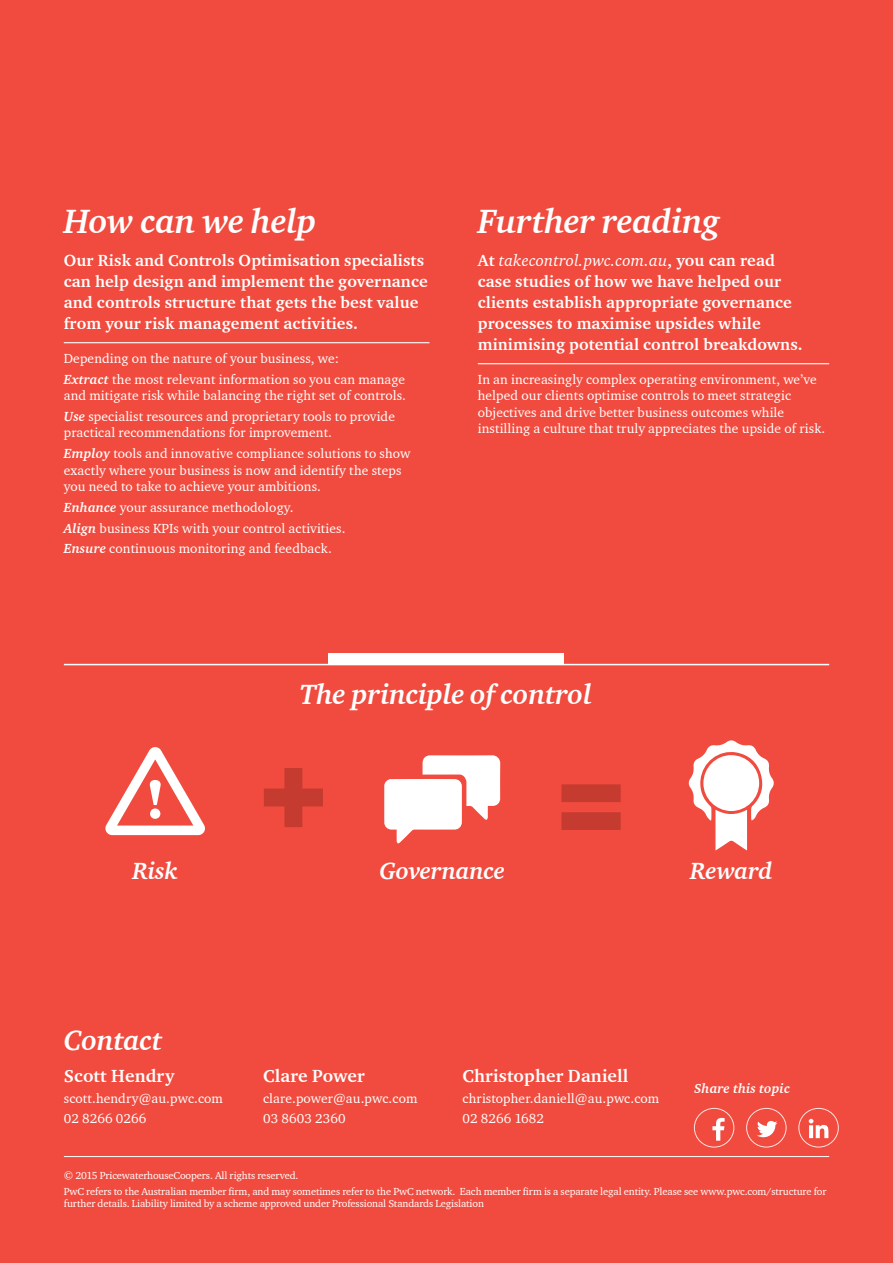
<style>
.page{position:relative;width:893px;height:1263px;background:#f04b3e}
.page>*{position:absolute;margin:0;border:0;box-sizing:border-box;transform-origin:0 0}
.t1{font:italic 700 34.5px "Charter ITC";letter-spacing:-.01em;color:#fff}
.t2{font:italic 700 28.5px "Charter ITC";letter-spacing:-.01em;color:#fff}
.t3{font:italic 700 24px "Charter ITC";letter-spacing:-.01em;color:#fff}
.t4{font:700 18px "Charter ITC";letter-spacing:.01em;color:#fff}
.t5{font:700 16.5px/21px "Charter ITC";letter-spacing:.01em;color:#fff}
.t6{font:13.5px/20.7px "Charter ITC";letter-spacing:.01em;color:#fff}
.t7{font:italic 700 13.5px "Charter ITC";letter-spacing:.01em;color:#fff}
.t8{font:10.5px/16.2px "Charter ITC";letter-spacing:-.01em;color:#fff}
.s1{font-weight:700;font-style:italic}
.s2{font-weight:400;font-style:italic}
</style>
<div class="page">
<div style="left:694px;top:1108px;width:40px;height:39px;border:1px solid #fff;border-radius:50%"></div>
<svg style="left:712px;top:1118px;width:13px;height:23px"></svg>
<div style="left:798px;top:1108px;width:41px;height:39px;border:1px solid #fff;border-radius:50%"></div>
<svg style="left:809px;top:1119px;width:19px;height:19px"></svg>
<div style="left:746px;top:1108px;width:40px;height:39px;border:1px solid #fff;border-radius:50%"></div>
<svg style="left:757px;top:1121px;width:20px;height:16px"></svg>
<hr style="left:64px;top:342px;width:365px;height:1px;background:#fff">
<hr style="left:478px;top:363px;width:351px;height:1px;background:#fff">
<div style="left:328px;top:653px;width:236px;height:11px;background:#fff"></div>
<hr style="left:64px;top:664px;width:765px;height:1px;background:#fff">
<hr style="left:64px;top:1156px;width:765px;height:1px;background:#fff">
<svg style="left:105px;top:747px;width:100px;height:88px"></svg>
<svg style="left:264px;top:768px;width:59px;height:59px"></svg>
<svg style="left:384px;top:755px;width:116px;height:88px"></svg>
<svg style="left:561px;top:784px;width:60px;height:46px"></svg>
<svg style="left:688px;top:740px;width:86px;height:110px"></svg>
<h1 class="t1" style="left:64px;top:200px;width:254px">How can we help</h1>
<p class="t5" style="left:64px;top:250px;width:365px">Our Risk and Controls Optimisation specialists can help design and implement the governance and controls structure that gets the best value from your risk management activities.</p>
<p class="t6" style="left:64px;top:348px;width:343px">Depending on the nature of your business, we:<br><span class="s1">Extract</span> the most relevant information so you can manage</p>
<p class="t6" style="left:64px;top:385px;width:344px">and mitigate risk while balancing the right set of controls.<br><span class="s1">Use</span> specialist resources and proprietary tools to provide</p>
<p class="t6" style="left:64px;top:422px;width:348px">practical recommendations for improvement.<br><span class="s1">Employ</span> tools and innovative compliance solutions to show</p>
<p class="t6" style="left:64px;top:462px;width:339px;line-height:16.5px">exactly where your business is now and identify the steps you need to take to achieve your ambitions.</p>
<p class="t6" style="left:64px;top:497px;width:283px"><span class="s1">Enhance</span> your assurance methodology.<br><span class="s1">Align</span> business KPIs with your control activities.<br><span class="s1">Ensure</span> continuous monitoring and feedback.</p>
<h1 class="t1" style="left:478px;top:200px;width:244px">Further reading</h1>
<p class="t5" style="left:478px;top:250px;width:326px">At <span class="s2">takecontrol.pwc.com.au</span>, you can read case studies of how we have helped our clients establish appropriate governance processes to maximise upsides while minimising potential control breakdowns.</p>
<p class="t6" style="left:478px;top:371px;width:349px;line-height:16.5px">In an increasingly complex operating environment, we’ve helped our clients optimise controls to meet strategic objectives and drive better business outcomes while instilling a culture that truly appreciates the upside of risk.</p>
<h2 class="t2" style="left:300px;top:676px;width:294px">The principle of control</h2>
<h3 class="t3" style="left:133px;top:856px;width:47px">Risk</h3>
<h3 class="t3" style="left:379px;top:856px;width:127px">Governance</h3>
<h3 class="t3" style="left:690px;top:856px;width:84px">Reward</h3>
<h2 class="t2" style="left:64px;top:1023px;width:100px">Contact</h2>
<h3 class="t4" style="left:64px;top:1064px;width:112px">Scott Hendry</h3>
<p class="t6" style="left:64px;top:1087px;width:161px">scott.hendry@au.pwc.com<br>02 8266 0266</p>
<h3 class="t4" style="left:263px;top:1064px;width:103px">Clare Power</h3>
<p class="t6" style="left:263px;top:1087px;width:156px">clare.power@au.pwc.com<br>03 8603 2360</p>
<h3 class="t4" style="left:462px;top:1064px;width:167px">Christopher Daniell</h3>
<p class="t6" style="left:462px;top:1087px;width:198px">christopher.daniell@au.pwc.com<br>02 8266 1682</p>
<p class="t7" style="left:694px;top:1080px;width:97px">Share this topic</p>
<p class="t8" style="left:64px;top:1167px;width:764px">© 2015 PricewaterhouseCoopers. All rights reserved.<br>PwC refers to the Australian member firm, and may sometimes refer to the PwC network. Each member firm is a separate legal entity. Please see www.pwc.com/structure for</p>
<p class="t8" style="left:64px;top:1195px;width:422px">further details. Liability limited by a scheme approved under Professional Standards Legislation</p>
</div>
